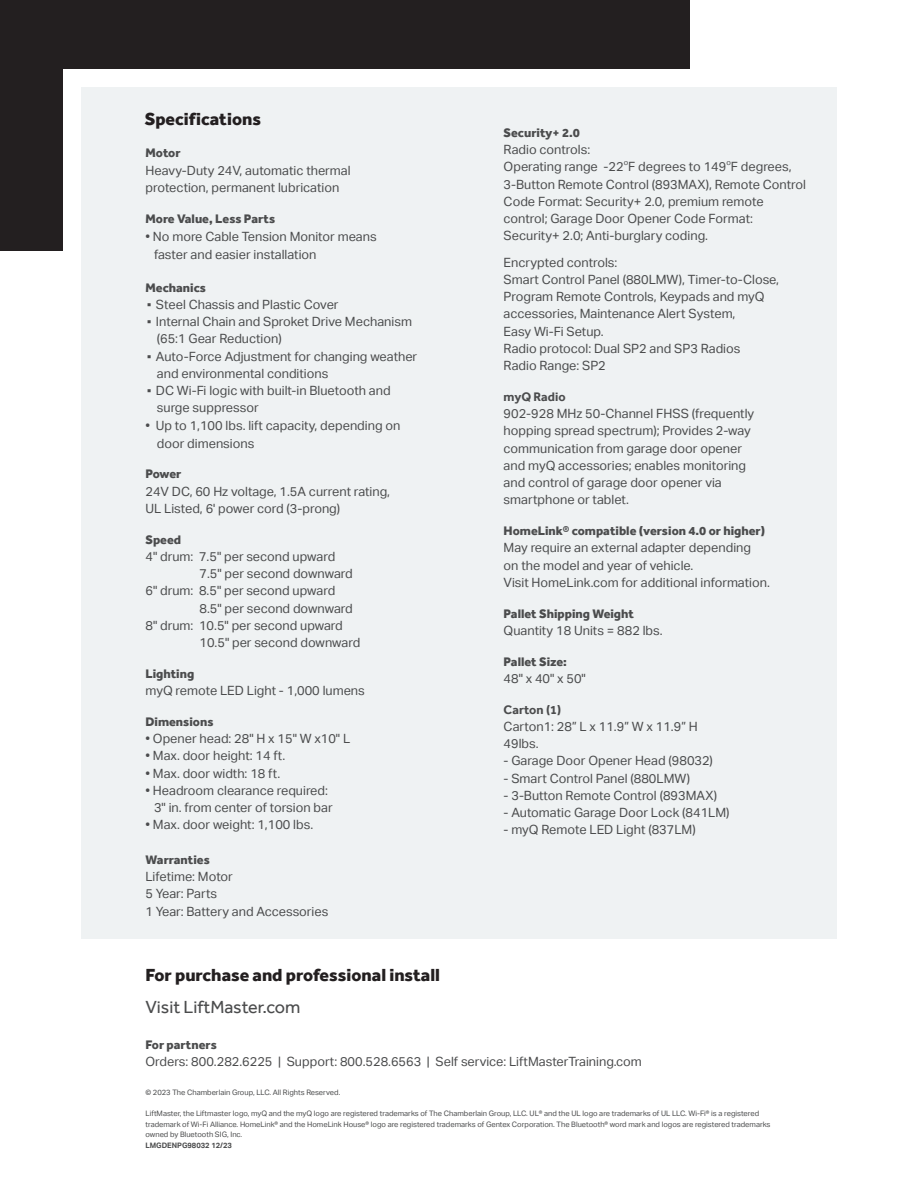
<style>
.page{position:relative;width:918px;height:1188px;background:#fff}
.page>*{position:absolute;margin:0;border:0;box-sizing:border-box;transform-origin:0 0}
.Headline{font:800 18px "Effra";color:#231f20}
.Product_Feature{font:18px "Effra";color:#4b4c4d}
.Body{font:12.75px/17.2px "Aktiv Grotesk";color:#4b4c4d}
.Subhead{font:12.75px/17.2px "Aktiv Grotesk";color:#4b4c4d}
.Subhead-2{font:800 12.75px "Effra";color:#4b4c4d}
.Body-2{font:800 12.75px "Effra";color:#4b4c4d}
.Body-3{font:700 12.75px "Effra";color:#4b4c4d}
.Legal{font:7.5px/10.5px "Aktiv Grotesk";color:#4b4c4d}
.Body-4{font:7.5px "Aktiv Grotesk";color:#4b4c4d}
.s1{font-weight:700}
</style>
<div class="page">
<div style="left:0;top:0;width:689px;height:251px;background:#231f20"></div>
<div style="left:64px;top:70px;width:801px;height:1055px;background:#fff"></div>
<div style="left:81px;top:87px;width:756px;height:852px;background:#eff2f3"></div>
<p class="Headline" style="left:145px;top:109px;width:118px">Specifications</p>
<p class="Subhead-2" style="left:146px;top:146px;width:37px">Motor</p>
<p class="Body" style="left:146px;top:162px;width:207px">Heavy-Duty 24V, automatic thermal protection, permanent lubrication</p>
<p class="Subhead-2" style="left:146px;top:212px;width:131px">More Value, Less Parts</p>
<p class="Body" style="left:146px;top:228px;width:233px">• No more Cable Tension Monitor means</p>
<p class="Body" style="left:154px;top:246px;width:164px">faster and easier installation</p>
<p class="Body-2" style="left:146px;top:280px;width:62px">Mechanics</p>
<p class="Body" style="left:146px;top:296px;width:195px">▪ Steel Chassis and Plastic Cover</p>
<p class="Body" style="left:146px;top:313px;width:268px">▪ Internal Chain and Sproket Drive Mechanism</p>
<p class="Body" style="left:157px;top:330px;width:126px">(65:1 Gear Reduction)</p>
<p class="Body" style="left:146px;top:348px;width:273px">▪ Auto-Force Adjustment for changing weather</p>
<p class="Body" style="left:157px;top:365px;width:173px">and environmental conditions</p>
<p class="Body" style="left:146px;top:382px;width:247px">▪ DC Wi-Fi logic with built-in Bluetooth and</p>
<p class="Body" style="left:157px;top:399px;width:103px">surge suppressor</p>
<p class="Body" style="left:146px;top:417px;width:256px">• Up to 1,100 lbs. lift capacity, depending on</p>
<p class="Body" style="left:157px;top:435px;width:99px">door dimensions</p>
<p class="Body-2" style="left:146px;top:467px;width:37px">Power</p>
<p class="Body" style="left:146px;top:483px;width:246px">24V DC, 60 Hz voltage, 1.5A current rating,<br>UL Listed, 6' power cord (3-prong)</p>
<p class="Body-2" style="left:146px;top:532px;width:37px">Speed</p>
<p class="Body" style="left:146px;top:548px;width:191px">4" drum: 7.5" per second upward</p>
<p class="Body" style="left:200px;top:565px;width:155px">7.5" per second downward</p>
<p class="Body" style="left:146px;top:582px;width:191px">6" drum: 8.5" per second upward</p>
<p class="Body" style="left:200px;top:600px;width:155px">8.5" per second downward</p>
<p class="Body" style="left:146px;top:617px;width:199px">8" drum: 10.5" per second upward</p>
<p class="Body" style="left:200px;top:634px;width:162px">10.5" per second downward</p>
<p class="Body-2" style="left:146px;top:666px;width:50px">Lighting</p>
<p class="Body" style="left:146px;top:682px;width:221px">myQ remote LED Light - 1,000 lumens</p>
<p class="Body-2" style="left:146px;top:714px;width:70px">Dimensions</p>
<p class="Body" style="left:146px;top:730px;width:206px">• Opener head: 28" H x 15" W x10" L</p>
<p class="Body" style="left:146px;top:747px;width:141px">• Max. door height: 14 ft.</p>
<p class="Body" style="left:146px;top:765px;width:136px">• Max. door width: 18 ft.</p>
<p class="Body" style="left:146px;top:782px;width:184px">• Headroom clearance required:</p>
<p class="Body" style="left:154px;top:799px;width:180px">3" in. from center of torsion bar</p>
<p class="Body" style="left:146px;top:816px;width:169px">• Max. door weight: 1,100 lbs.</p>
<p class="Subhead-2" style="left:146px;top:852px;width:66px">Warranties</p>
<p class="Body" style="left:146px;top:868px;width:89px">Lifetime: Motor</p>
<p class="Body" style="left:146px;top:885px;width:73px">5 Year: Parts</p>
<p class="Body" style="left:146px;top:903px;width:184px">1 Year: Battery and Accessories</p>
<p class="Headline" style="left:146px;top:965px;width:296px">For purchase and professional install</p>
<p class="Product_Feature" style="left:146px;top:996px;width:156px">Visit LiftMaster.com</p>
<p class="Subhead-2" style="left:504px;top:125px;width:78px">Security+ 2.0</p>
<p class="Body" style="left:504px;top:141px;width:88px">Radio controls:</p>
<p class="Body" style="left:504px;top:158px;width:290px">Operating range -22 F degrees to 149 F degrees,</p>
<p class="Body-4" style="left:624px;top:158px;width:6px">o</p>
<p class="Body-4" style="left:726px;top:158px;width:6px">o</p>
<p class="Body" style="left:504px;top:175px;width:304px">3-Button Remote Control (893MAX), Remote Control<br>Code Format: Security+ 2.0, premium remote control; Garage Door Opener Code Format:</p>
<p class="Body" style="left:504px;top:227px;width:206px">Security+ 2.0; Anti-burglary coding.</p>
<p class="Body" style="left:504px;top:253px;width:115px">Encrypted controls:</p>
<p class="Subhead" style="left:504px;top:271px;width:277px">Smart Control Panel (880LMW), Timer-to-Close,</p>
<p class="Subhead" style="left:504px;top:288px;width:263px">Program Remote Controls, Keypads and myQ accessories, Maintenance Alert System,</p>
<p class="Subhead" style="left:504px;top:322px;width:102px">Easy Wi-Fi Setup.</p>
<p class="Body" style="left:504px;top:340px;width:238px">Radio protocol: Dual SP2 and SP3 Radios</p>
<p class="Body" style="left:504px;top:357px;width:104px">Radio Range: SP2</p>
<p class="Body-3" style="left:504px;top:389px;width:63px">myQ Radio</p>
<p class="Body" style="left:504px;top:405px;width:252px">902-928 MHz 50-Channel FHSS (frequently hopping spread spectrum); Provides 2-way communication from garage door opener and myQ accessories; enables monitoring and control of garage door opener via smartphone or tablet.</p>
<p class="Body-2" style="left:504px;top:523px;width:263px">HomeLink® compatible (version 4.0 or higher)</p>
<p class="Body" style="left:504px;top:539px;width:249px">May require an external adapter depending on the model and year of vehicle.</p>
<p class="Body" style="left:504px;top:574px;width:268px">Visit HomeLink.com for additional information.</p>
<p class="Subhead-2" style="left:504px;top:606px;width:132px">Pallet Shipping Weight</p>
<p class="Subhead" style="left:504px;top:622px;width:161px">Quantity 18 Units = 882 lbs.</p>
<p class="Subhead-2" style="left:504px;top:654px;width:65px">Pallet Size:</p>
<p class="Subhead" style="left:504px;top:670px;width:84px">48" x 40" x 50"</p>
<p class="Body-3" style="left:504px;top:702px;width:59px">Carton (1)</p>
<p class="Body" style="left:504px;top:718px;width:196px">Carton1: 28” L x 11.9” W x 11.9” H</p>
<p class="Body" style="left:504px;top:735px;width:37px">49lbs.</p>
<p class="Body" style="left:504px;top:752px;width:211px">- Garage Door Opener Head (98032)</p>
<p class="Body" style="left:504px;top:769px;width:188px">- Smart Control Panel (880LMW)</p>
<p class="Body" style="left:504px;top:787px;width:215px">- 3-Button Remote Control (893MAX)</p>
<p class="Body" style="left:504px;top:804px;width:227px">- Automatic Garage Door Lock (841LM)</p>
<p class="Body" style="left:504px;top:821px;width:194px">- myQ Remote LED Light (837LM)</p>
<p class="Subhead-2" style="left:146px;top:1037px;width:73px">For partners</p>
<p class="Body" style="left:146px;top:1053px;width:498px">Orders: 800.282.6225 | Support: 800.528.6563 | Self service: LiftMasterTraining.com</p>
<p class="Legal" style="left:146px;top:1087px;width:196px">© 2023 The Chamberlain Group, LLC. All Rights Reserved.</p>
<p class="Legal" style="left:146px;top:1108px;width:627px">LiftMaster, the Liftmaster logo, myQ and the myQ logo are registered trademarks of The Chamberlain Group, LLC. UL® and the UL logo are trademarks of UL LLC. Wi-Fi® is a registered trademark of Wi-Fi Alliance. HomeLink® and the HomeLink House® logo are registered trademarks of Gentex Corporation. The Bluetooth® word mark and logos are registered trademarks owned by Bluetooth SIG, Inc.<br><span class="s1">LMGDENPG98032 12/23</span></p>
</div>
